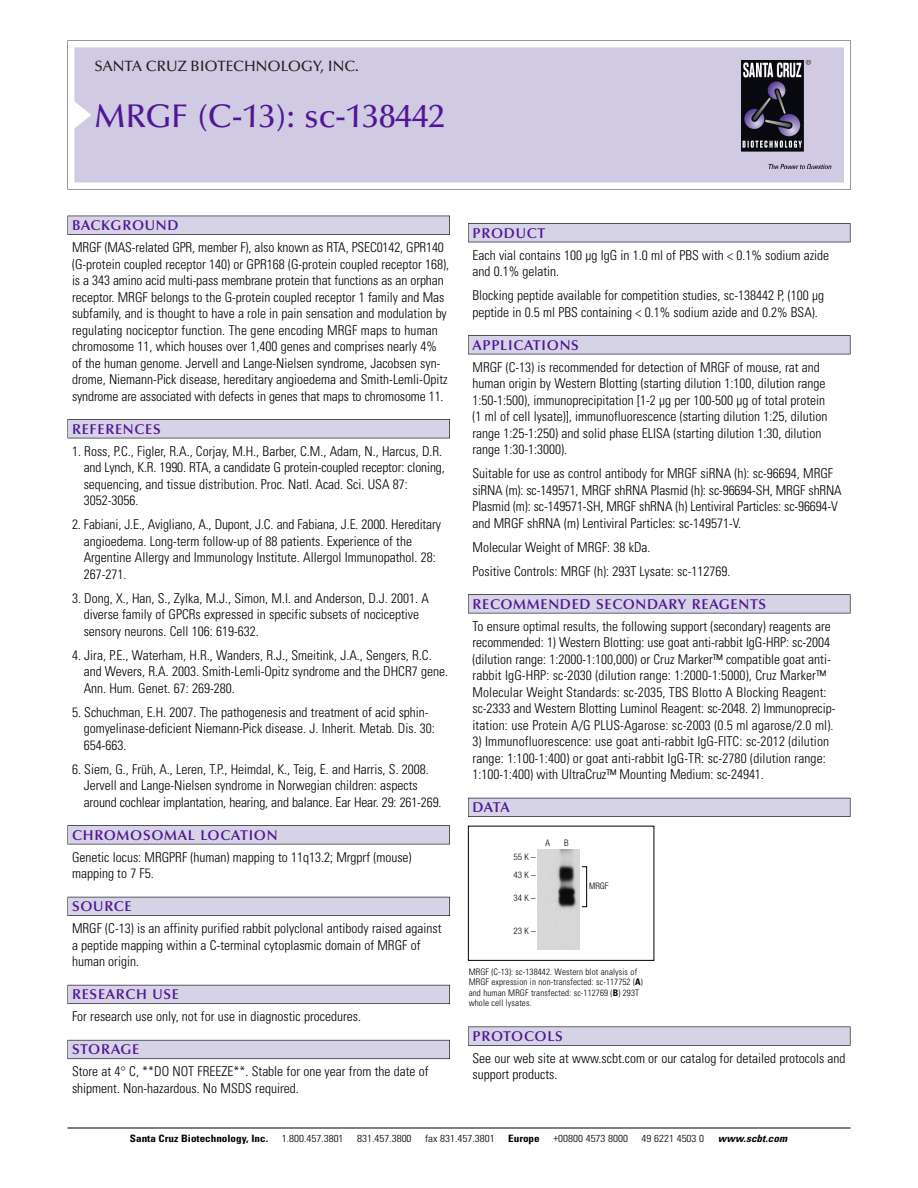
<style>
.page{position:relative;width:918px;height:1188px;background:#fff}
.page>*{position:absolute;margin:0;border:0;box-sizing:border-box;transform-origin:0 0}
.t1{font:500 33px "Optima";color:#511695}
.t2{font:500 15px "Optima";color:#231f20}
.t3{font:600 14.25px "Optima";letter-spacing:.05em;color:#511695}
.t4{font:300 condensed 13.5px/16.5px "Univers";color:#000}
.t5{font:300 condensed 10.2px "Univers";color:#000;scale:1.1 1}
.t6{font:700 condensed 10.2px "Univers";color:#000;scale:1.1 1}
.t7{font:italic 700 condensed 10.2px "Univers";letter-spacing:.005em;color:#000;scale:1.1 1}
.t8{font:300 condensed 9px/10.5px "Univers";letter-spacing:.015em;color:#000}
.t9{font:300 condensed 9px/18px "Helvetica Neue";color:#000}
.s1{font-weight:700}
</style>
<div class="page">
<svg style="left:68px;top:40px;width:783px;height:149px"></svg>
<div style="left:74px;top:47px;width:770px;height:135px;background:#d1cae3"></div>
<img style="left:741px;top:60px;width:90px;height:108px">
<div style="left:68px;top:216px;width:382px;height:19px;background:#525155"></div>
<div style="left:68px;top:216px;width:381px;height:18px;background:#d7d3e7"></div>
<div style="left:68px;top:419px;width:382px;height:19px;background:#525155"></div>
<div style="left:68px;top:420px;width:381px;height:18px;background:#d7d3e7"></div>
<div style="left:68px;top:825px;width:382px;height:19px;background:#545357"></div>
<div style="left:68px;top:826px;width:381px;height:18px;background:#d7d3e7"></div>
<div style="left:68px;top:897px;width:382px;height:19px;background:#54535a"></div>
<div style="left:68px;top:897px;width:381px;height:18px;background:#d7d3e7"></div>
<div style="left:68px;top:985px;width:382px;height:19px;background:#5b5a62"></div>
<div style="left:68px;top:985px;width:381px;height:18px;background:#d7d3e7"></div>
<div style="left:68px;top:1040px;width:382px;height:19px;background:#66646e"></div>
<div style="left:68px;top:1040px;width:381px;height:18px;background:#d7d3e7"></div>
<div style="left:468px;top:223px;width:382px;height:19px;background:#525156"></div>
<div style="left:468px;top:224px;width:382px;height:18px;background:#d7d3e7"></div>
<div style="left:468px;top:335px;width:382px;height:19px;background:#525155"></div>
<div style="left:468px;top:336px;width:382px;height:18px;background:#d7d3e7"></div>
<div style="left:468px;top:594px;width:382px;height:19px;background:#545357"></div>
<div style="left:468px;top:595px;width:382px;height:18px;background:#d7d3e7"></div>
<div style="left:468px;top:798px;width:382px;height:19px;background:#54535a"></div>
<div style="left:468px;top:798px;width:382px;height:18px;background:#d7d3e7"></div>
<div style="left:468px;top:1027px;width:382px;height:19px;background:#575759"></div>
<div style="left:468px;top:1027px;width:382px;height:18px;background:#d7d3e7"></div>
<hr style="left:68px;top:1128px;width:782px;height:1px;background:#000">
<div style="left:468px;top:826px;width:186px;height:135px;border:1px solid #000"></div>
<img style="left:538px;top:850px;width:41px;height:100px">
<div style="left:582px;top:867px;width:5px;height:40px;border:1px solid #000"></div>
<p class="t2" style="left:94px;top:61px;width:266px">SANTA CRUZ BIOTECHNOLOGY, INC.</p>
<h1 class="t1" style="left:94px;top:103px;width:352px">MRGF (C-13): sc-138442</h1>
<p class="t3" style="left:72px;top:219px;width:108px">BACKGROUND</p>
<p class="t4" style="left:72px;top:240px;width:379px">MRGF (MAS-related GPR, member F), also known as RTA, PSEC0142, GPR140 (G-protein coupled receptor 140) or GPR168 (G-protein coupled receptor 168), is a 343 amino acid multi-pass membrane protein that functions as an orphan receptor. MRGF belongs to the G-protein coupled receptor 1 family and Mas subfamily, and is thought to have a role in pain sensation and modulation by regulating nociceptor function. The gene encoding MRGF maps to human chromosome 11, which houses over 1,400 genes and comprises nearly 4% of the human genome. Jervell and Lange-Nielsen syndrome, Jacobsen syn&shy;drome, Niemann-Pick disease, hereditary angioedema and Smith-Lemli-Opitz syndrome are associated with defects in genes that maps to chromosome 11.</p>
<p class="t3" style="left:72px;top:423px;width:90px">REFERENCES</p>
<p class="t4" style="left:84px;top:444px;width:363px;text-indent:-12px">1. Ross, P.C., Figler, R.A., Corjay, M.H., Barber, C.M., Adam, N., Harcus, D.R. and Lynch, K.R. 1990. RTA, a candidate G protein-coupled receptor: cloning, sequencing, and tissue distribution. Proc. Natl. Acad. Sci. USA 87:<br>3052-3056.</p>
<p class="t4" style="left:84px;top:517px;width:359px;text-indent:-12px">2. Fabiani, J.E., Avigliano, A., Dupont, J.C. and Fabiana, J.E. 2000. Hereditary angioedema. Long-term follow-up of 88 patients. Experience of the Argentine Allergy and Immunology Institute. Allergol Immunopathol. 28:<br>267-271.</p>
<p class="t4" style="left:84px;top:591px;width:347px;text-indent:-12px">3. Dong, X., Han, S., Zylka, M.J., Simon, M.I. and Anderson, D.J. 2001. A diverse family of GPCRs expressed in specific subsets of nociceptive sensory neurons. Cell 106: 619-632.</p>
<p class="t4" style="left:84px;top:648px;width:366px;text-indent:-12px">4. Jira, P.E., Waterham, H.R., Wanders, R.J., Smeitink, J.A., Sengers, R.C. and Wevers, R.A. 2003. Smith-Lemli-Opitz syndrome and the DHCR7 gene.<br>Ann. Hum. Genet. 67: 269-280.</p>
<p class="t4" style="left:84px;top:705px;width:353px;text-indent:-12px">5. Schuchman, E.H. 2007. The pathogenesis and treatment of acid sphin&shy;gomyelinase-deficient Niemann-Pick disease. J. Inherit. Metab. Dis. 30:<br>654-663.</p>
<p class="t4" style="left:84px;top:762px;width:359px;text-indent:-12px">6. Siem, G., Früh, A., Leren, T.P., Heimdal, K., Teig, E. and Harris, S. 2008.<br>Jervell and Lange-Nielsen syndrome in Norwegian children: aspects around cochlear implantation, hearing, and balance. Ear Hear. 29: 261-269.</p>
<p class="t3" style="left:72px;top:829px;width:207px">CHROMOSOMAL LOCATION</p>
<p class="t4" style="left:72px;top:850px;width:341px">Genetic locus: MRGPRF (human) mapping to 11q13.2; Mrgprf (mouse) mapping to 7 F5.</p>
<p class="t3" style="left:72px;top:901px;width:61px">SOURCE</p>
<p class="t4" style="left:72px;top:921px;width:371px">MRGF (C-13) is an affinity purified rabbit polyclonal antibody raised against a peptide mapping within a C-terminal cytoplasmic domain of MRGF of human origin.</p>
<p class="t3" style="left:72px;top:989px;width:109px">RESEARCH USE</p>
<p class="t4" style="left:72px;top:1009px;width:290px">For research use only, not for use in diagnostic procedures.</p>
<p class="t3" style="left:72px;top:1044px;width:69px">STORAGE</p>
<p class="t4" style="left:72px;top:1064px;width:358px">Store at 4° C, **DO NOT FREEZE**. Stable for one year from the date of shipment. Non-hazardous. No MSDS required.</p>
<p class="t3" style="left:473px;top:227px;width:74px">PRODUCT</p>
<p class="t4" style="left:473px;top:248px;width:358px">Each vial contains 100 µg IgG in 1.0 ml of PBS with &lt; 0.1% sodium azide and 0.1% gelatin.</p>
<p class="t4" style="left:473px;top:288px;width:353px">Blocking peptide available for competition studies, sc-138442 P, (100 µg peptide in 0.5 ml PBS containing &lt; 0.1% sodium azide and 0.2% BSA).</p>
<p class="t3" style="left:473px;top:339px;width:108px">APPLICATIONS</p>
<p class="t4" style="left:473px;top:360px;width:356px">MRGF (C-13) is recommended for detection of MRGF of mouse, rat and human origin by Western Blotting (starting dilution 1:100, dilution range 1:50-1:500), immunoprecipitation [1-2 µg per 100-500 µg of total protein (1 ml of cell lysate)], immunofluorescence (starting dilution 1:25, dilution range 1:25-1:250) and solid phase ELISA (starting dilution 1:30, dilution range 1:30-1:3000).</p>
<p class="t4" style="left:473px;top:466px;width:371px">Suitable for use as control antibody for MRGF siRNA (h): sc-96694, MRGF siRNA (m): sc-149571, MRGF shRNA Plasmid (h): sc-96694-SH, MRGF shRNA Plasmid (m): sc-149571-SH, MRGF shRNA (h) Lentiviral Particles: sc-96694-V and MRGF shRNA (m) Lentiviral Particles: sc-149571-V.</p>
<p class="t4" style="left:473px;top:536px;width:259px;line-height:24px">Molecular Weight of MRGF: 38 kDa.<br>Positive Controls: MRGF (h): 293T Lysate: sc-112769.</p>
<p class="t3" style="left:473px;top:598px;width:295px">RECOMMENDED SECONDARY REAGENTS</p>
<p class="t4" style="left:473px;top:619px;width:364px">To ensure optimal results, the following support (secondary) reagents are recommended: 1) Western Blotting: use goat anti-rabbit IgG-HRP: sc-2004 (dilution range: 1:2000-1:100,000) or Cruz Marker™ compatible goat anti&shy;rabbit IgG-HRP: sc-2030 (dilution range: 1:2000-1:5000), Cruz Marker™ Molecular Weight Standards: sc-2035, TBS Blotto A Blocking Reagent: sc-2333 and Western Blotting Luminol Reagent: sc-2048. 2) Immunoprecip&shy;itation: use Protein A/G PLUS-Agarose: sc-2003 (0.5 ml agarose/2.0 ml).</p>
<p class="t4" style="left:473px;top:734px;width:358px">3) Immunofluorescence: use goat anti-rabbit IgG-FITC: sc-2012 (dilution range: 1:100-1:400) or goat anti-rabbit IgG-TR: sc-2780 (dilution range:<br>1:100-1:400) with UltraCruz™ Mounting Medium: sc-24941.</p>
<p class="t3" style="left:473px;top:802px;width:39px">DATA</p>
<p class="t9" style="left:514px;top:849px;width:24px">55K–<br>43K–</p>
<p class="t9" style="left:514px;top:889px;width:24px">34K–</p>
<p class="t9" style="left:514px;top:922px;width:24px">23K–</p>
<p class="t9" style="left:546px;top:835px;width:6px">A</p>
<p class="t9" style="left:564px;top:835px;width:6px">B</p>
<p class="t9" style="left:589px;top:877px;width:21px">MRGF</p>
<p class="t8" style="left:469px;top:967px;width:176px">MRGF (C-13): sc-138442. Western blot analysis of MRGF expression in non-transfected: sc-117752 (<span class="s1">A</span>) and human MRGF transfected: sc-112769 (<span class="s1">B</span>) 293T whole cell lysates.</p>
<p class="t3" style="left:473px;top:1030px;width:92px">PROTOCOLS</p>
<p class="t4" style="left:473px;top:1051px;width:375px">See our web site at www.scbt.com or our catalog for detailed protocols and support products.</p>
<p class="t6" style="left:130px;top:1135px;width:127px">Santa Cruz Biotechnology, Inc.</p>
<p class="t5" style="left:282px;top:1135px;width:58px">1.800.457.3801</p>
<p class="t5" style="left:357px;top:1135px;width:51px">831.457.3800</p>
<p class="t5" style="left:425px;top:1135px;width:65px">fax 831.457.3801</p>
<p class="t6" style="left:508px;top:1135px;width:30px">Europe</p>
<p class="t5" style="left:553px;top:1135px;width:69px">+00800 4573 8000</p>
<p class="t5" style="left:642px;top:1135px;width:58px">49 6221 4503 0</p>
<p class="t7" style="left:718px;top:1135px;width:64px">www.scbt.com</p>
</div>
